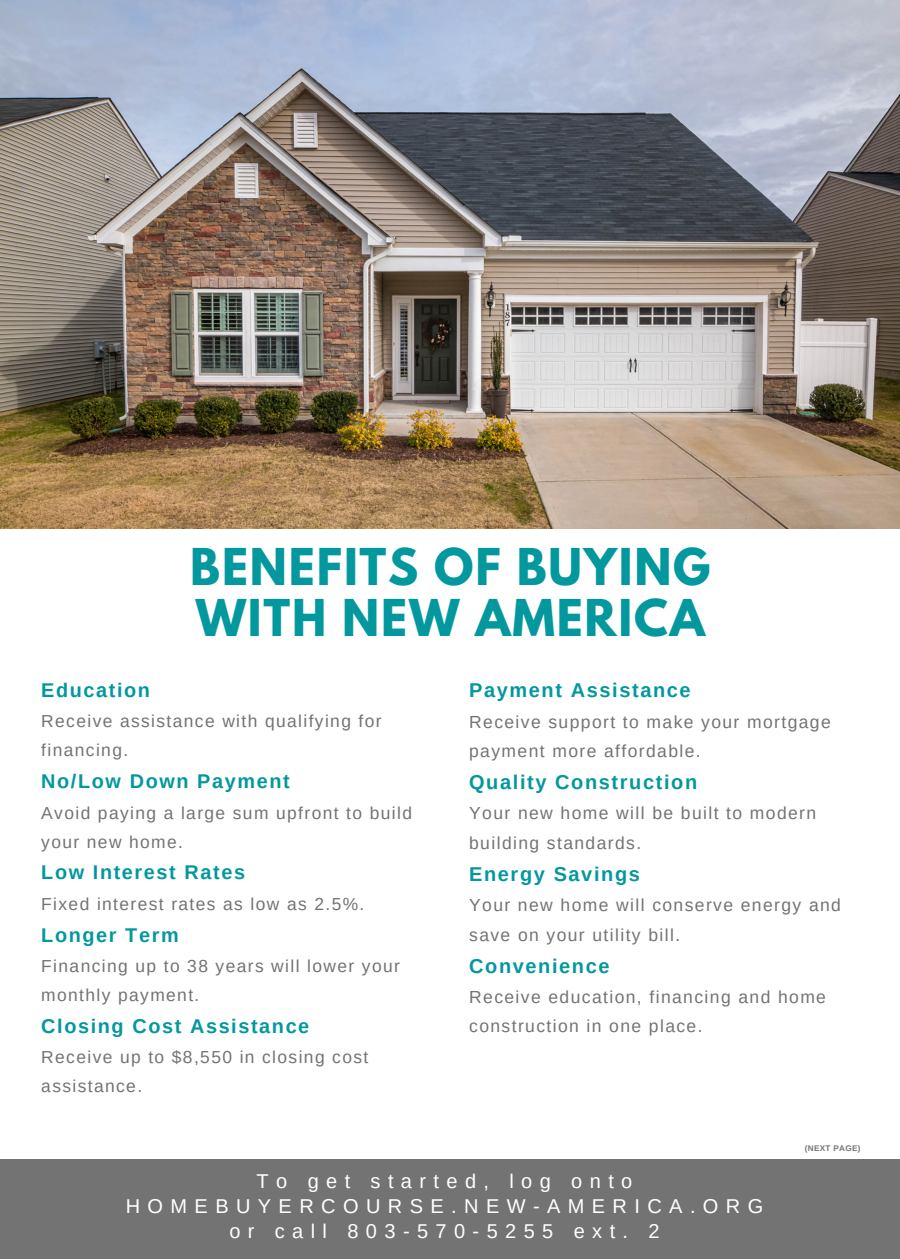
<style>
.page{position:relative;width:900px;height:1260px;background:#fff}
.page>*{position:absolute;margin:0;border:0;box-sizing:border-box;transform-origin:0 0}
.t1{font:700 45px "League Spartan";letter-spacing:.04em;color:#03989e}
.t2{font:700 20px "Arimo";letter-spacing:.08em;color:#03989e}
.t3{font:20px "Arimo";letter-spacing:.37em;color:#fff}
.t4{font:17.5px/29.2px "Arimo";letter-spacing:.08em;color:#737373}
.t5{font:700 8.25px "Arimo";letter-spacing:.04em;color:#737373}
</style>
<div class="page">
<img style="left:0;top:0;width:900px;height:529px">
<div style="left:0;top:1160px;width:900px;height:99px;background:#737373"></div>
<p class="t1" style="left:190px;top:545px;width:522px">BENEFITS OF BUYING</p>
<p class="t1" style="left:196px;top:595px;width:511px">WITH NEW AMERICA</p>
<p class="t2" style="left:41px;top:679px;width:110px">Education</p>
<p class="t4" style="left:41px;top:707px;width:342px">Receive assistance with qualifying for financing.</p>
<p class="t2" style="left:41px;top:770px;width:250px">No/Low Down Payment</p>
<p class="t4" style="left:41px;top:798px;width:372px">Avoid paying a large sum upfront to build your new home.</p>
<p class="t2" style="left:41px;top:861px;width:205px">Low Interest Rates</p>
<p class="t4" style="left:41px;top:889px;width:325px">Fixed interest rates as low as 2.5%.</p>
<p class="t2" style="left:41px;top:924px;width:139px">Longer Term</p>
<p class="t4" style="left:41px;top:952px;width:360px">Financing up to 38 years will lower your monthly payment.</p>
<p class="t2" style="left:41px;top:1015px;width:270px">Closing Cost Assistance</p>
<p class="t4" style="left:41px;top:1043px;width:329px">Receive up to $8,550 in closing cost assistance.</p>
<p class="t2" style="left:469px;top:679px;width:223px">Payment Assistance</p>
<p class="t4" style="left:469px;top:707px;width:363px">Receive support to make your mortgage payment more affordable.</p>
<p class="t2" style="left:469px;top:771px;width:230px">Quality Construction</p>
<p class="t4" style="left:469px;top:799px;width:349px">Your new home will be built to modern building standards.</p>
<p class="t2" style="left:469px;top:863px;width:172px">Energy Savings</p>
<p class="t4" style="left:469px;top:891px;width:373px">Your new home will conserve energy and save on your utility bill.</p>
<p class="t2" style="left:469px;top:955px;width:142px">Convenience</p>
<p class="t4" style="left:469px;top:983px;width:358px">Receive education, financing and home construction in one place.</p>
<p class="t5" style="left:805px;top:1143px;width:57px">(NEXT PAGE)</p>
<p class="t3" style="left:257px;top:1170px;width:377px">To get started, log onto</p>
<p class="t3" style="left:126px;top:1195px;width:639px">HOMEBUYERCOURSE.NEW-AMERICA.ORG</p>
<p class="t3" style="left:229px;top:1220px;width:432px">or call 803-570-5255 ext. 2</p>
</div>
